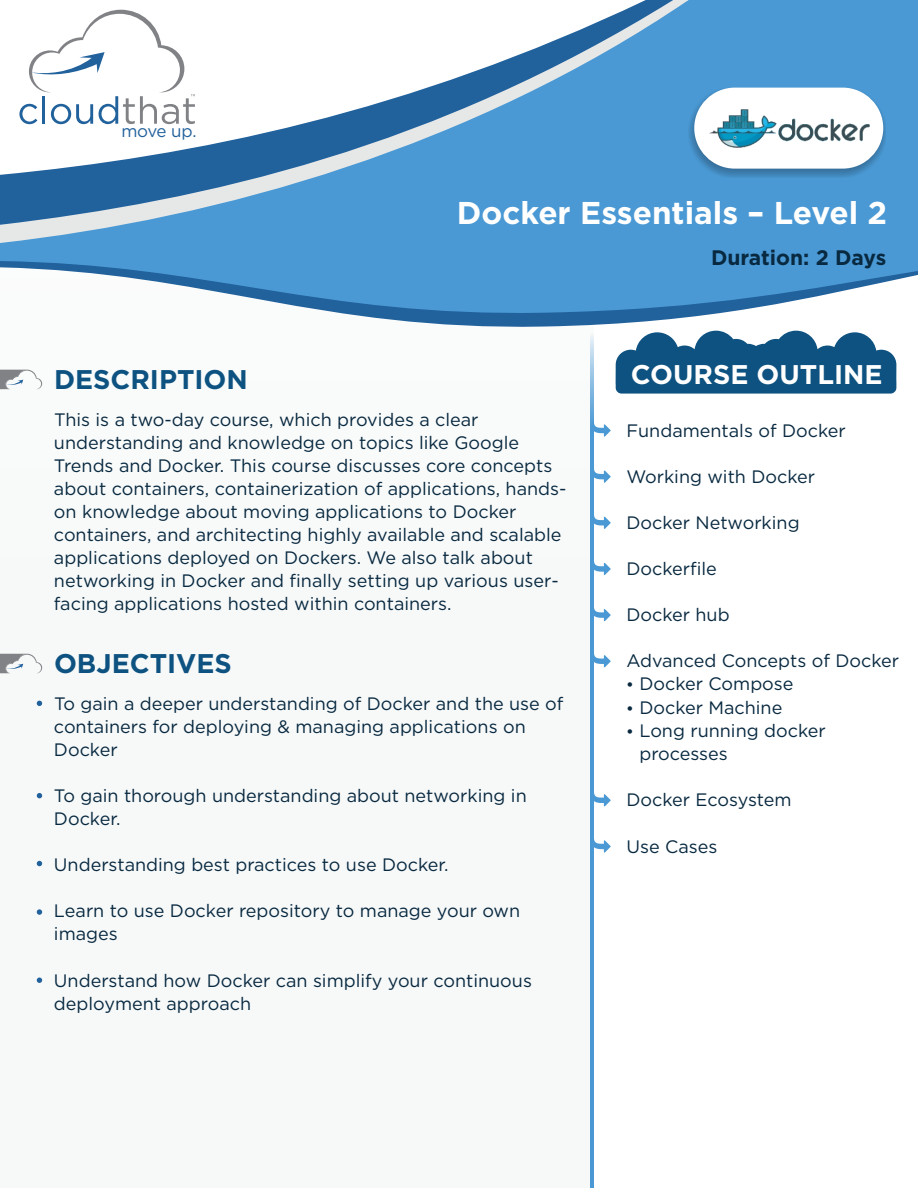
<style>
.page{position:relative;width:918px;height:1188px;background:#f7f9f9}
.page>*{position:absolute;margin:0;border:0;box-sizing:border-box;transform-origin:0 0}
.t1{font:700 31.5px "Gotham HTF";color:#fff}
.t2{font:700 27px "Gotham HTF";color:#0d5280}
.t3{font:700 27px "Gotham HTF";color:#fff}
.t4{font:700 21px "Gotham HTF";color:#082940}
.t5{font:18px/23.1px "Gotham HTF";color:#082940}
.t6{font:16.95px "Gotham HTF";letter-spacing:-.03em;color:#21619c}
</style>
<div class="page">
<hr style="left:591px;top:270px;width:3px;height:918px;background:#4a99d4">
<div style="left:594px;top:270px;width:324px;height:918px;background:#fff"></div>
<div style="left:0;top:0;width:918px;height:265px;background:#4a99d4"></div>
<svg style="left:0;top:261px;width:918px;height:70px"></svg>
<svg style="left:0;top:0;width:688px;height:243px"></svg>
<svg style="left:0;top:0;width:673px;height:225px"></svg>
<svg style="left:616px;top:331px;width:280px;height:63px;background:#326c93"></svg>
<svg style="left:594px;top:839px;width:17px;height:14px"></svg>
<svg style="left:594px;top:793px;width:17px;height:13px"></svg>
<svg style="left:594px;top:654px;width:17px;height:13px"></svg>
<svg style="left:594px;top:608px;width:17px;height:13px"></svg>
<svg style="left:594px;top:562px;width:17px;height:13px"></svg>
<svg style="left:594px;top:515px;width:17px;height:14px"></svg>
<svg style="left:594px;top:469px;width:17px;height:14px"></svg>
<svg style="left:592px;top:419px;width:19px;height:18px"></svg>
<svg style="left:0;top:370px;width:42px;height:19px"></svg>
<svg style="left:0;top:654px;width:42px;height:19px"></svg>
<svg style="left:37px;top:701px;width:5px;height:5px"></svg>
<svg style="left:37px;top:793px;width:5px;height:5px"></svg>
<svg style="left:37px;top:861px;width:5px;height:5px"></svg>
<svg style="left:37px;top:909px;width:5px;height:6px"></svg>
<svg style="left:37px;top:978px;width:5px;height:5px"></svg>
<div style="left:688px;top:89px;width:198px;height:89px;background:#231f20;opacity:.3"></div>
<div style="left:694px;top:88px;width:189px;height:81px;background:#fff;border-radius:40px"></div>
<img style="left:709px;top:109px;width:161px;height:39px">
<svg style="left:19px;top:10px;width:176px;height:114px;background:#eaedf0"></svg>
<p class="t6" style="left:121px;top:122px;width:77px">move up.</p>
<h2 class="t2" style="left:54px;top:366px;width:195px">DESCRIPTION</h2>
<h1 class="t1" style="left:457px;top:198px;width:432px">Docker Essentials – Level 2</h1>
<p class="t4" style="left:711px;top:247px;width:177px">Duration: 2 Days</p>
<h2 class="t3" style="left:631px;top:361px;width:253px">COURSE OUTLINE</h2>
<p class="t5" style="left:54px;top:408px;width:514px">This is a two-day course, which provides a clear understanding and knowledge on topics like Google Trends and Docker. This course discusses core concepts about containers, containerization of applications, hands&shy;on knowledge about moving applications to Docker containers, and architecting highly available and scalable applications deployed on Dockers. We also talk about networking in Docker and finally setting up various user&shy;facing applications hosted within containers.</p>
<h2 class="t2" style="left:54px;top:650px;width:179px">OBJECTIVES</h2>
<p class="t5" style="left:54px;top:692px;width:511px">To gain a deeper understanding of Docker and the use of containers for deploying &amp; managing applications on<br>Docker</p>
<p class="t5" style="left:54px;top:784px;width:474px">To gain thorough understanding about networking in<br>Docker.</p>
<p class="t5" style="left:54px;top:854px;width:396px">Understanding best practices to use Docker.</p>
<p class="t5" style="left:54px;top:900px;width:468px">Learn to use Docker repository to manage your own images</p>
<p class="t5" style="left:54px;top:969px;width:480px">Understand how Docker can simplify your continuous deployment approach</p>
<p class="t5" style="left:626px;top:419px;width:221px">Fundamentals of Docker</p>
<p class="t5" style="left:626px;top:465px;width:190px">Working with Docker</p>
<p class="t5" style="left:626px;top:511px;width:175px">Docker Networking</p>
<p class="t5" style="left:626px;top:557px;width:92px">Dockerfile</p>
<p class="t5" style="left:626px;top:603px;width:105px">Docker hub</p>
<p class="t5" style="left:639px;top:650px;width:261px;text-indent:-13px">Advanced Concepts of Docker<br>Docker Compose<br>Docker Machine<br>Long running docker processes</p>
<p class="t5" style="left:626px;top:789px;width:167px">Docker Ecosystem</p>
<p class="t5" style="left:626px;top:835px;width:92px">Use Cases</p>
</div>
